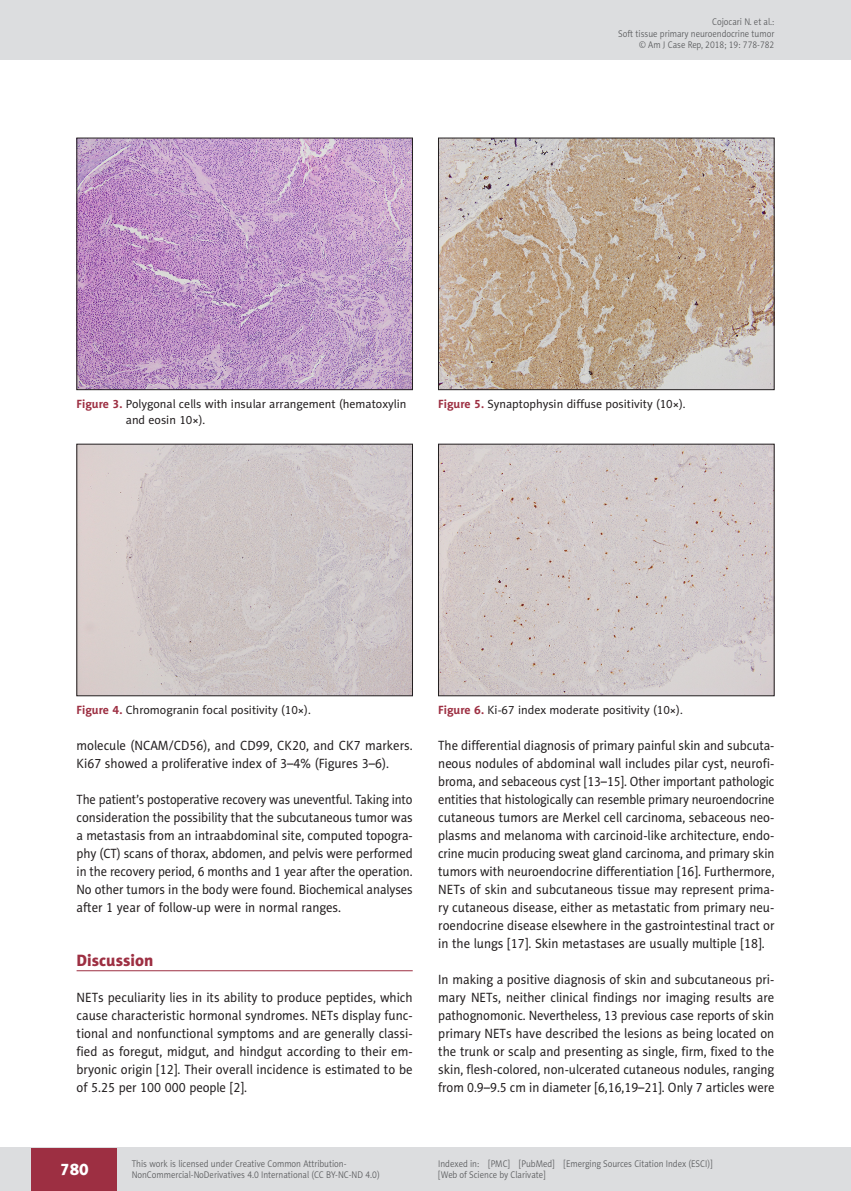
<style>
.page{position:relative;width:851px;height:1191px;background:#fff}
.page>*{position:absolute;margin:0;border:0;box-sizing:border-box;transform-origin:0 0}
.AJCR_Headline_1{font:16.5px "Naomi Sans EFN Heavy";color:#9d2f42}
.t1{font:16.5px "Naomi Sans EFN Heavy";color:#fff}
.AJCR_Body{font:13.5px/18px "Naomi Sans EFN";color:#231f20;text-align:justify;scale:.95 1}
.AJCR_Body-2{font:13.5px/18px "Naomi Sans EFN";color:#231f20;text-align:justify;scale:.94 1}
.AJCR_Body-3{font:13.5px/18px "Naomi Sans EFN";color:#231f20;text-align:justify;scale:.92 1}
.AJCR_Rycina_tytul{font:12px/15.8px "Naomi Sans EFN";color:#231f20}
.AJCR_pagina_zywa{font:9.75px/11.2px "Naomi Sans EFN Light";color:#57585a;scale:.9 1}
.AJCR_pagina_sygnatur{font:9.75px "Naomi Sans EFN Light";color:#57585a;scale:.9 1}
.s1{font-weight:700;color:#9d2f42}
</style>
<div class="page">
<hr style="left:77px;top:970px;width:335px;height:1px;background:#9d2f42">
<img style="left:79px;top:140px;width:331px;height:248px">
<img style="left:440px;top:140px;width:332px;height:248px">
<div style="left:438px;top:138px;width:336px;height:252px;border:1px solid #231f20"></div>
<img style="left:79px;top:446px;width:331px;height:248px">
<div style="left:77px;top:444px;width:335px;height:252px;border:1px solid #231f20"></div>
<img style="left:440px;top:446px;width:332px;height:248px">
<div style="left:438px;top:444px;width:336px;height:252px;border:1px solid #231f20"></div>
<div style="left:0;top:1148px;width:850px;height:43px;background:#dcdddf"></div>
<div style="left:32px;top:1147px;width:85px;height:43px;background:#9d2f42"></div>
<div style="left:0;top:0;width:850px;height:60px;background:#dcdddf"></div>
<hr style="left:850px;top:0;width:1px;height:60px;background:#dcdddf">
<p class="AJCR_pagina_zywa" style="left:618px;top:16px;width:175px;text-align:right">Cojocari N. et al.:<br>Soft tissue primary neuroendocrine tumor</p>
<p class="AJCR_pagina_sygnatur" style="left:639px;top:39px;width:152px">© Am J Case Rep, 2018; 19: 778-782</p>
<p class="AJCR_Rycina_tytul" style="left:126px;top:396px;width:282px;text-indent:-49px"><span class="s1">Figure 3.</span> Polygonal cells with insular arrangement (hematoxylin and eosin 10×).</p>
<p class="AJCR_Rycina_tytul" style="left:438px;top:396px;width:249px"><span class="s1">Figure 5.</span> Synaptophysin diffuse positivity (10×).</p>
<p class="AJCR_Rycina_tytul" style="left:77px;top:702px;width:236px"><span class="s1">Figure 4.</span> Chromogranin focal positivity (10×).</p>
<p class="AJCR_Rycina_tytul" style="left:438px;top:702px;width:246px"><span class="s1">Figure 6.</span> Ki-67 index moderate positivity (10×).</p>
<p class="AJCR_Body" style="left:77px;top:736px;width:355px">molecule (NCAM/CD56), and CD99, CK20, and CK7 markers.<br>Ki67 showed a proliferative index of 3–4% (Figures 3–6).</p>
<p class="AJCR_Body-3" style="left:77px;top:790px;width:367px">The patient’s postoperative recovery was uneventful. Taking into consideration the possibility that the subcutaneous tumor was a metastasis from an intraabdominal site, computed topogra&shy;phy (CT) scans of thorax, abdomen, and pelvis were performed in the recovery period, 6 months and 1 year after the operation.<br>No other tumors in the body were found. Biochemical analyses after 1 year of follow-up were in normal ranges.</p>
<p class="AJCR_Headline_1" style="left:77px;top:950px;width:78px">Discussion</p>
<p class="AJCR_Body" style="left:77px;top:988px;width:355px">NETs peculiarity lies in its ability to produce peptides, which cause characteristic hormonal syndromes. NETs display func&shy;tional and nonfunctional symptoms and are generally classi&shy;fied as foregut, midgut, and hindgut according to their em&shy;bryonic origin [12]. Their overall incidence is estimated to be of 5.25 per 100 000 people [2].</p>
<p class="AJCR_Body-2" style="left:438px;top:736px;width:359px">The differential diagnosis of primary painful skin and subcuta&shy;neous nodules of abdominal wall includes pilar cyst, neurofi&shy;broma, and sebaceous cyst [13–15]. Other important pathologic entities that histologically can resemble primary neuroendocrine cutaneous tumors are Merkel cell carcinoma, sebaceous neo&shy;plasms and melanoma with carcinoid-like architecture, endo&shy;crine mucin producing sweat gland carcinoma, and primary skin tumors with neuroendocrine differentiation [16]. Furthermore, NETs of skin and subcutaneous tissue may represent prima&shy;ry cutaneous disease, either as metastatic from primary neu&shy;roendocrine disease elsewhere in the gastrointestinal tract or in the lungs [17]. Skin metastases are usually multiple [18].</p>
<p class="AJCR_Body" style="left:438px;top:970px;width:355px">In making a positive diagnosis of skin and subcutaneous pri&shy;mary NETs, neither clinical findings nor imaging results are pathognomonic. Nevertheless, 13 previous case reports of skin primary NETs have described the lesions as being located on the trunk or scalp and presenting as single, firm, fixed to the skin, flesh-colored, non-ulcerated cutaneous nodules, ranging from 0.9–9.5 cm in diameter [6,16,19–21]. Only 7 articles were</p>
<p class="t1" style="left:60px;top:1159px;width:30px">780</p>
<p class="AJCR_pagina_zywa" style="left:132px;top:1158px;width:277px">This work is licensed under Creative Common Attribution-<br>NonCommercial-NoDerivatives 4.0 International (CC BY-NC-ND 4.0)</p>
<p class="AJCR_pagina_zywa" style="left:438px;top:1158px;width:306px">Indexed in: [PMC] [PubMed] [Emerging Sources Citation Index (ESCI)] [Web of Science by Clarivate]</p>
</div>
